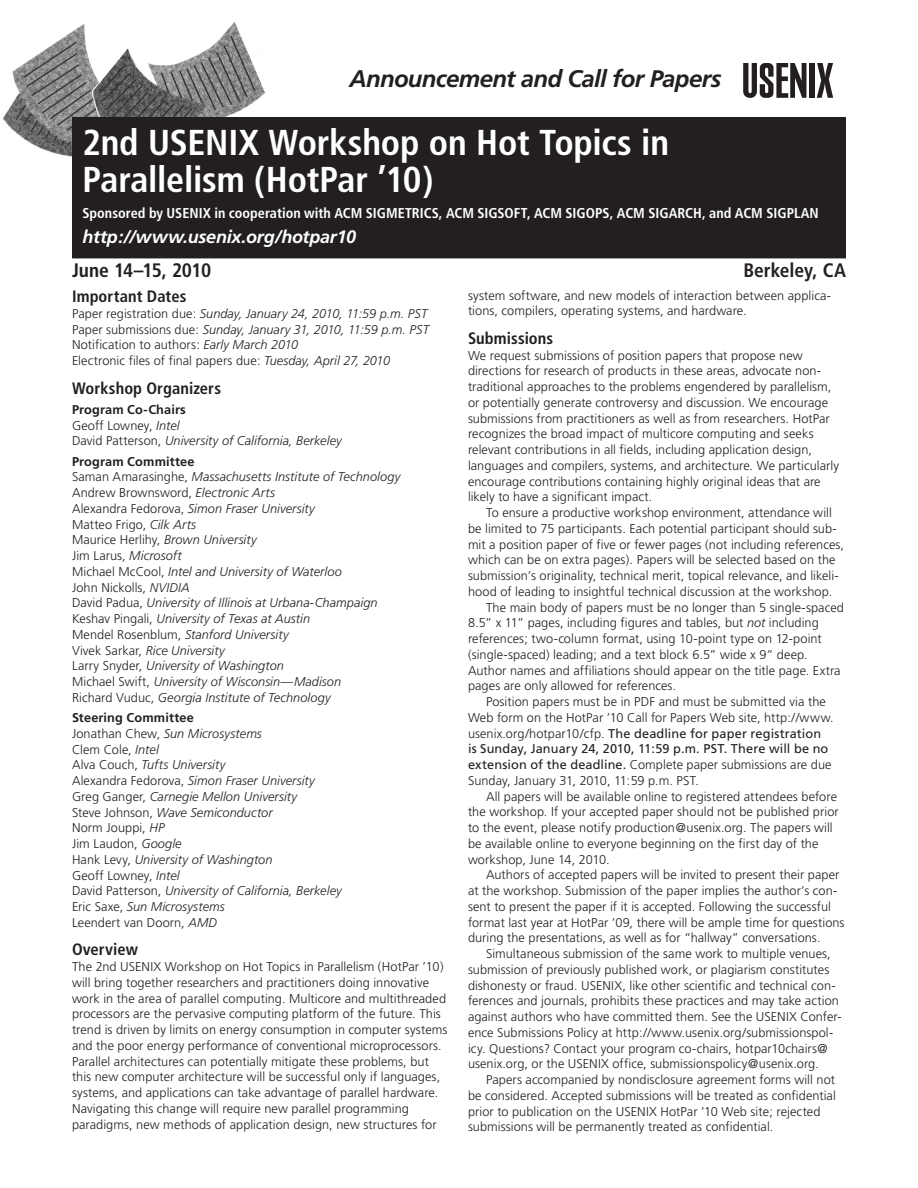
<style>
.page{position:relative;width:918px;height:1188px;background:#fff}
.page>*{position:absolute;margin:0;border:0;box-sizing:border-box;transform-origin:0 0}
.conference_name{font:700 condensed 36px/37.5px "Frutiger";letter-spacing:-.005em;color:#fff}
.announcement{font:italic 700 24px "Frutiger";letter-spacing:-.03em;color:#231f20}
.dates_location{font:700 condensed 19.5px "Frutiger";letter-spacing:-.005em;color:#231f20}
.conference_sponsors{font:italic 700 18px "Frutiger";letter-spacing:-.015em;color:#fff}
.head{font:700 condensed 16.5px "Frutiger";letter-spacing:.005em;color:#231f20}
.conference_sponsors-2{font:700 condensed 14.25px "Frutiger";color:#fff}
.body{font:300 12.75px/15.8px "Frutiger";letter-spacing:.005em;color:#231f20}
.body_first{font:300 12.75px/15.8px "Frutiger";letter-spacing:.005em;color:#231f20}
.body_first-2{font:italic 300 12.75px "Frutiger";letter-spacing:.005em;color:#231f20}
.subhead{font:700 12.75px "Frutiger";letter-spacing:.01em;color:#231f20}
.s1{font-style:normal}
.s2{font-style:italic}
.s3{font-weight:400}
</style>
<div class="page">
<img style="left:3px;top:21px;width:262px;height:136px">
<svg style="left:743px;top:63px;width:63px;height:35px"></svg>
<div style="left:810px;top:63px;width:5px;height:35px;background:#231f20"></div>
<svg style="left:817px;top:63px;width:16px;height:35px"></svg>
<div style="left:73px;top:118px;width:772px;height:140px;background:#231f20"></div>
<div style="left:72px;top:117px;width:774px;height:141px;border:2px solid #231f20"></div>
<p class="announcement" style="left:350px;top:65px;width:373px">Announcement and Call for Papers</p>
<p class="conference_name" style="left:82px;top:123px;width:588px">2nd USENIX Workshop on Hot Topics in<br>Parallelism (HotPar ’10)</p>
<p class="conference_sponsors-2" style="left:82px;top:204px;width:738px">Sponsored by USENIX in cooperation with ACM SIGMETRICS, ACM SIGSOFT, ACM SIGOPS, ACM SIGARCH, and ACM SIGPLAN</p>
<p class="conference_sponsors" style="left:82px;top:226px;width:275px">http://www.usenix.org/hotpar10</p>
<p class="dates_location" style="left:72px;top:259px;width:141px">June 14–15, 2010</p>
<p class="dates_location" style="left:743px;top:259px;width:104px">Berkeley, CA</p>
<p class="head" style="left:72px;top:287px;width:116px">Important Dates</p>
<p class="body_first-2" style="left:72px;top:306px;width:357px"><span class="s1">Paper registration due:</span> Sunday, January 24, 2010, 11:59 p.m. PST</p>
<p class="body_first-2" style="left:72px;top:322px;width:359px"><span class="s1">Paper submissions due:</span> Sunday, January 31, 2010, 11:59 p.m. PST</p>
<p class="body_first" style="left:72px;top:337px;width:228px">Notification to authors: <span class="s2">Early March 2010</span></p>
<p class="body_first" style="left:72px;top:353px;width:320px">Electronic files of final papers due: <span class="s2">Tuesday, April 27, 2010</span></p>
<p class="head" style="left:72px;top:378px;width:151px">Workshop Organizers</p>
<p class="subhead" style="left:72px;top:402px;width:115px">Program Co-Chairs</p>
<p class="body_first" style="left:72px;top:417px;width:109px">Geoff Lowney, <span class="s2">Intel</span></p>
<p class="body_first-2" style="left:72px;top:434px;width:271px"><span class="s1">David Patterson,</span> University of California, Berkeley</p>
<p class="subhead" style="left:72px;top:454px;width:124px">Program Committee</p>
<p class="body_first-2" style="left:72px;top:470px;width:330px"><span class="s1">Saman Amarasinghe,</span> Massachusetts Institute of Technology</p>
<p class="body_first" style="left:72px;top:485px;width:205px">Andrew Brownsword, <span class="s2">Electronic Arts</span></p>
<p class="body_first-2" style="left:72px;top:501px;width:244px"><span class="s1">Alexandra Fedorova,</span> Simon Fraser University</p>
<p class="body_first" style="left:72px;top:516px;width:126px">Matteo Frigo, <span class="s2">Cilk Arts</span></p>
<p class="body_first" style="left:72px;top:532px;width:186px">Maurice Herlihy, <span class="s2">Brown University</span></p>
<p class="body_first" style="left:72px;top:548px;width:111px">Jim Larus, <span class="s2">Microsoft</span></p>
<p class="body_first-2" style="left:72px;top:564px;width:271px"><span class="s1">Michael McCool,</span> Intel and University of Waterloo</p>
<p class="body_first" style="left:72px;top:579px;width:119px">John Nickolls, <span class="s2">NVIDIA</span></p>
<p class="body_first-2" style="left:72px;top:596px;width:307px"><span class="s1">David Padua,</span> University of Illinois at Urbana-Champaign</p>
<p class="body_first-2" style="left:72px;top:611px;width:240px"><span class="s1">Keshav Pingali,</span> University of Texas at Austin</p>
<p class="body_first-2" style="left:72px;top:627px;width:218px"><span class="s1">Mendel Rosenblum,</span> Stanford University</p>
<p class="body_first-2" style="left:72px;top:643px;width:154px"><span class="s1">Vivek Sarkar,</span> Rice University</p>
<p class="body_first-2" style="left:72px;top:659px;width:213px"><span class="s1">Larry Snyder,</span> University of Washington</p>
<p class="body_first-2" style="left:72px;top:674px;width:271px"><span class="s1">Michael Swift,</span> University of Wisconsin—Madison</p>
<p class="body_first-2" style="left:72px;top:690px;width:260px"><span class="s1">Richard Vuduc,</span> Georgia Institute of Technology</p>
<p class="subhead" style="left:72px;top:710px;width:123px">Steering Committee</p>
<p class="body_first-2" style="left:72px;top:726px;width:191px"><span class="s1">Jonathan Chew,</span> Sun Microsystems</p>
<p class="body_first" style="left:72px;top:741px;width:88px">Clem Cole, <span class="s2">Intel</span></p>
<p class="body_first-2" style="left:72px;top:758px;width:155px"><span class="s1">Alva Couch,</span> Tufts University</p>
<p class="body_first-2" style="left:72px;top:773px;width:244px"><span class="s1">Alexandra Fedorova,</span> Simon Fraser University</p>
<p class="body_first-2" style="left:72px;top:789px;width:227px"><span class="s1">Greg Ganger,</span> Carnegie Mellon University</p>
<p class="body_first-2" style="left:72px;top:805px;width:202px"><span class="s1">Steve Johnson,</span> Wave Semiconductor</p>
<p class="body_first" style="left:72px;top:820px;width:94px">Norm Jouppi, <span class="s2">HP</span></p>
<p class="body_first" style="left:72px;top:836px;width:111px">Jim Laudon, <span class="s2">Google</span></p>
<p class="body_first-2" style="left:72px;top:852px;width:202px"><span class="s1">Hank Levy,</span> University of Washington</p>
<p class="body_first" style="left:72px;top:867px;width:109px">Geoff Lowney, <span class="s2">Intel</span></p>
<p class="body_first-2" style="left:72px;top:884px;width:271px"><span class="s1">David Patterson,</span> University of California, Berkeley</p>
<p class="body_first-2" style="left:72px;top:899px;width:154px"><span class="s1">Eric Saxe,</span> Sun Microsystems</p>
<p class="body_first" style="left:72px;top:915px;width:147px">Leendert van Doorn, <span class="s2">AMD</span></p>
<p class="head" style="left:72px;top:940px;width:68px">Overview</p>
<p class="body_first" style="left:72px;top:959px;width:377px">The 2nd USENIX Workshop on Hot Topics in Parallelism (HotPar ’10) will bring together researchers and practitioners doing innovative work in the area of parallel computing. Multicore and multithreaded processors are the pervasive computing platform of the future. This trend is driven by limits on energy consumption in computer systems and the poor energy performance of conventional microprocessors.<br>Parallel architectures can potentially mitigate these problems, but this new computer architecture will be successful only if languages, systems, and applications can take advantage of parallel hardware.<br>Navigating this change will require new parallel programming paradigms, new methods of application design, new structures for</p>
<p class="body_first" style="left:468px;top:287px;width:365px">system software, and new models of interaction between applica&shy;tions, compilers, operating systems, and hardware.</p>
<p class="head" style="left:468px;top:328px;width:87px">Submissions</p>
<p class="body_first" style="left:468px;top:347px;width:373px">We request submissions of position papers that propose new directions for research of products in these areas, advocate non&shy;traditional approaches to the problems engendered by parallelism, or potentially generate controversy and discussion. We encourage submissions from practitioners as well as from researchers. HotPar recognizes the broad impact of multicore computing and seeks relevant contributions in all fields, including application design, languages and compilers, systems, and architecture. We particularly encourage contributions containing highly original ideas that are likely to have a significant impact.</p>
<p class="body" style="left:468px;top:505px;width:378px;text-indent:18px">To ensure a productive workshop environment, attendance will be limited to 75 participants. Each potential participant should sub&shy;mit a position paper of five or fewer pages (not including references, which can be on extra pages). Papers will be selected based on the submission’s originality, technical merit, topical relevance, and likeli&shy;hood of leading to insightful technical discussion at the workshop.</p>
<p class="body" style="left:468px;top:599px;width:377px;text-indent:18px">The main body of papers must be no longer than 5 single-spaced 8.5” x 11” pages, including figures and tables, but <span class="s2">not</span> including references; two-column format, using 10-point type on 12-point (single-spaced) leading; and a text block 6.5” wide x 9” deep.<br>Author names and affiliations should appear on the title page. Extra pages are only allowed for references.</p>
<p class="body" style="left:468px;top:694px;width:367px;text-indent:18px">Position papers must be in PDF and must be submitted via the Web form on the HotPar ’10 Call for Papers Web site, http://www. usenix.org/hotpar10/cfp. <span class="s3">The deadline for paper registration<br>is Sunday, January 24, 2010, 11:59 p.m. PST. There will be no extension of the deadline.</span> Complete paper submissions are due Sunday, January 31, 2010, 11:59 p.m. PST.</p>
<p class="body" style="left:468px;top:788px;width:372px;text-indent:18px">All papers will be available online to registered attendees before the workshop. If your accepted paper should not be published prior to the event, please notify production@usenix.org. The papers will be available online to everyone beginning on the first day of the workshop, June 14, 2010.</p>
<p class="body" style="left:468px;top:867px;width:378px;text-indent:18px">Authors of accepted papers will be invited to present their paper at the workshop. Submission of the paper implies the author’s con&shy;sent to present the paper if it is accepted. Following the successful format last year at HotPar ’09, there will be ample time for questions during the presentations, as well as for “hallway” conversations.</p>
<p class="body" style="left:468px;top:946px;width:375px;text-indent:18px">Simultaneous submission of the same work to multiple venues, submission of previously published work, or plagiarism constitutes dishonesty or fraud. USENIX, like other scientific and technical con&shy;ferences and journals, prohibits these practices and may take action against authors who have committed them. See the USENIX Confer&shy;ence Submissions Policy at http://www.usenix.org/submissionspol&shy;icy. Questions? Contact your program co-chairs, hotpar10chairs@ usenix.org, or the USENIX office, submissionspolicy@usenix.org.</p>
<p class="body" style="left:468px;top:1072px;width:369px;text-indent:18px">Papers accompanied by nondisclosure agreement forms will not be considered. Accepted submissions will be treated as confidential prior to publication on the USENIX HotPar ’10 Web site; rejected submissions will be permanently treated as confidential.</p>
</div>
